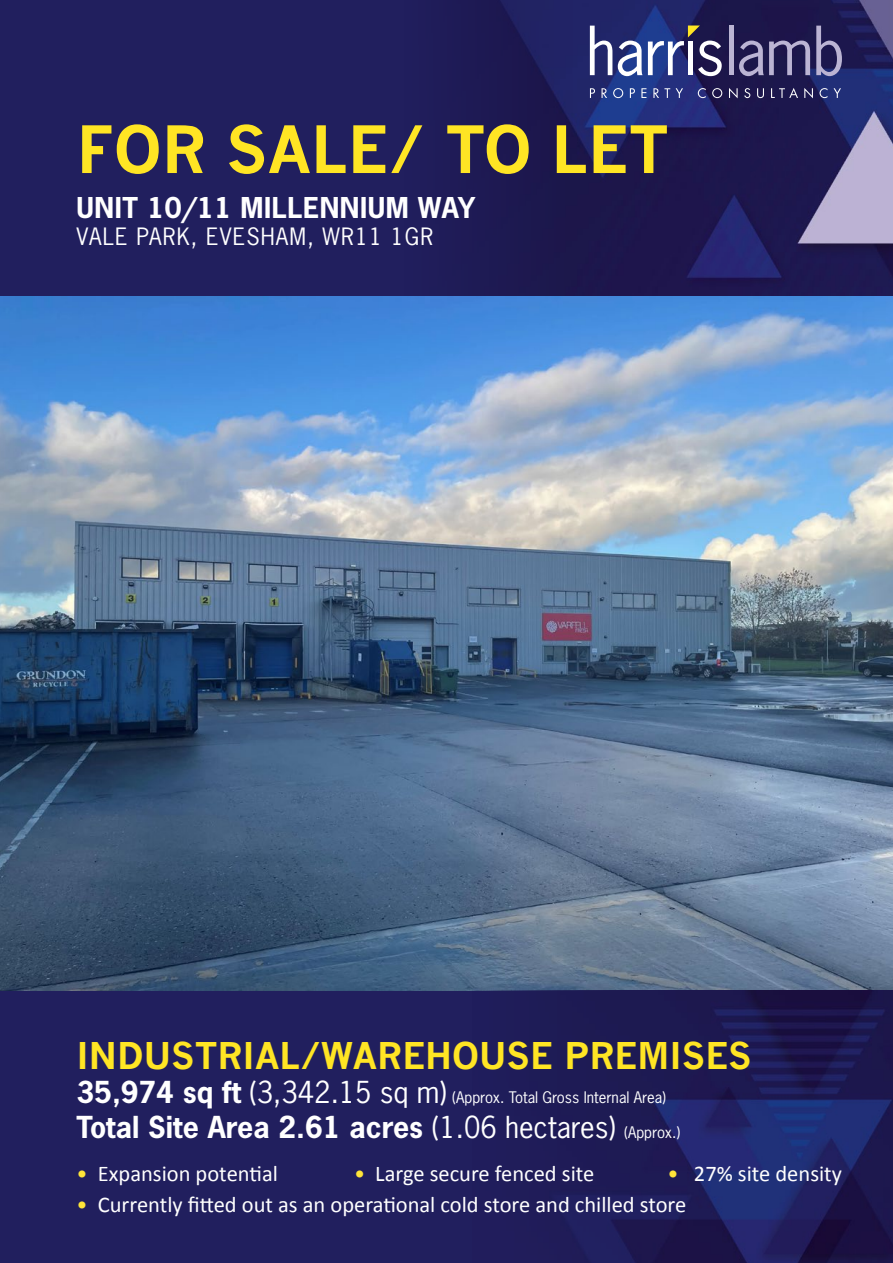
<style>
.page{position:relative;width:893px;height:1263px;background:#fff}
.page>*{position:absolute;margin:0;border:0;box-sizing:border-box;transform-origin:0 0}
.t1{font:700 63.9px "News Gothic";color:#ffe524}
.t2{font:700 36px "News Gothic";color:#ffe524}
.t3{font:700 28.5px "News Gothic Std";color:#fff}
.t4{font:700 27px "News Gothic Std";letter-spacing:.02em;color:#fff}
.t5{font:22.5px "Calibri";color:#fff}
.t6{font:22.5px "News Gothic Std";letter-spacing:.05em;color:#fff}
.t7{font:15px "News Gothic Std";color:#fff}
.s1{font-weight:700;font-size:28.5px}
.s2{font-size:28.5px}
.s3{font-weight:400}
.s4{font-weight:400;font-size:15px}
.s5{color:#ffe539}
</style>
<div class="page">
<div style="left:0;top:0;width:893px;height:297px;background:#211f5e"></div>
<div style="left:0;top:991px;width:893px;height:272px;background:#211f5e"></div>
<img style="left:405px;top:0;width:488px;height:297px">
<svg style="left:590px;top:26px;width:22px;height:49px"></svg>
<svg style="left:618px;top:41px;width:24px;height:35px"></svg>
<div style="left:729px;top:26px;width:5px;height:49px;background:#bbb4d3"></div>
<svg style="left:739px;top:41px;width:71px;height:35px;background:#5a5480"></svg>
<svg style="left:816px;top:26px;width:26px;height:50px"></svg>
<svg style="left:648px;top:26px;width:74px;height:50px;background:#5a608d"></svg>
<svg style="left:590px;top:88px;width:5px;height:10px"></svg>
<svg style="left:601px;top:88px;width:6px;height:10px"></svg>
<svg style="left:613px;top:88px;width:10px;height:10px"></svg>
<svg style="left:630px;top:88px;width:5px;height:10px"></svg>
<svg style="left:641px;top:88px;width:5px;height:10px"></svg>
<svg style="left:653px;top:88px;width:17px;height:10px"></svg>
<svg style="left:676px;top:88px;width:7px;height:10px"></svg>
<svg style="left:698px;top:88px;width:8px;height:10px"></svg>
<svg style="left:712px;top:88px;width:10px;height:10px"></svg>
<svg style="left:729px;top:88px;width:9px;height:10px"></svg>
<svg style="left:744px;top:88px;width:6px;height:10px"></svg>
<svg style="left:757px;top:88px;width:7px;height:10px"></svg>
<svg style="left:771px;top:88px;width:27px;height:10px"></svg>
<svg style="left:804px;top:88px;width:9px;height:10px"></svg>
<svg style="left:819px;top:88px;width:8px;height:10px"></svg>
<svg style="left:834px;top:88px;width:7px;height:10px"></svg>
<img style="left:0;top:297px;width:893px;height:694px">
<img style="left:572px;top:991px;width:321px;height:272px">
<h1 class="t1" style="left:77px;top:111px;width:594px">FOR SALE/ TO LET</h1>
<p class="t4" style="left:77px;top:190px;width:400px">UNIT 10/11 MILLENNIUM WAY</p>
<p class="t6" style="left:77px;top:223px;width:358px">VALE PARK, EVESHAM, WR11 1GR</p>
<h2 class="t2" style="left:77px;top:1034px;width:677px">INDUSTRIAL/WAREHOUSE PREMISES</h2>
<p class="t7" style="left:77px;top:1088px;width:591px"><span class="s1">35,974 sq ft</span> <span class="s2">(3,342.15 sq m)</span> (Approx. Total Gross Internal Area)</p>
<p class="t3" style="left:77px;top:1108px;width:605px">Total Site Area 2.61 acres <span class="s3">(1.06 hectares)</span> <span class="s4">(Approx.)</span></p>
<p class="t5" style="left:77px;top:1159px;width:203px"><span class="s5">•</span> Expansion potential</p>
<p class="t5" style="left:77px;top:1190px;width:611px"><span class="s5">•</span> Currently fitted out as an operational cold store and chilled store</p>
<p class="t5" style="left:354px;top:1160px;width:242px"><span class="s5">•</span> Large secure fenced site</p>
<p class="t5" style="left:668px;top:1159px;width:176px"><span class="s5">•</span> 27% site density</p>
</div>
